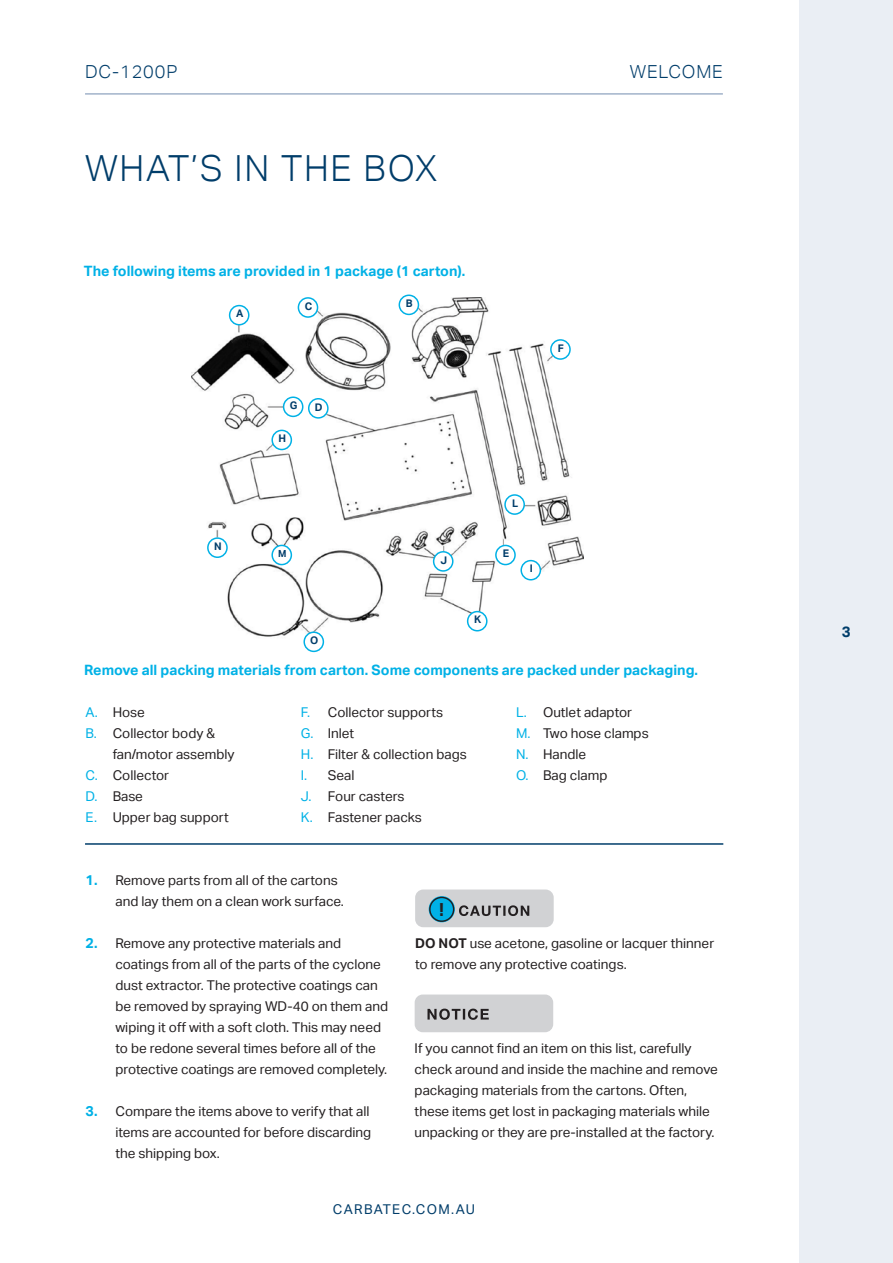
<style>
.page{position:relative;width:893px;height:1263px;background:#fff}
.page>*{position:absolute;margin:0;border:0;box-sizing:border-box;transform-origin:0 0}
._01_SECTION_HEAD{font:300 36px "Aktiv Grotesk";letter-spacing:.05em;color:#003d6a}
._03_FOLIO{font:300 18px "Aktiv Grotesk";letter-spacing:.05em;color:#003d6a}
.t1{font:700 18px "Aktiv Grotesk";color:#231f20}
.t2{font:700 15px "Aktiv Grotesk";color:#003d6a}
._03_BODY_BOLD_LIGHT_BLUE{font:700 14.25px "Aktiv Grotesk";color:#00b1e6}
._00_BODY{font:13.5px/21px "Aktiv Grotesk";color:#231f20}
.t3{font:13.5px "Aktiv Grotesk";letter-spacing:.1em;color:#003d6a}
._02_SUBHEAD_BLUE{font:700 10.5px "Aktiv Grotesk";color:#003d6a}
._02_SUBHEAD_BLUE-2{font:700 9.75px "Aktiv Grotesk";color:#003d6a}
.s1{color:#00b1e6}
.s2{font-weight:700;font-size:14.25px;color:#00b1e6}
.s3{font-weight:700}
</style>
<div class="page">
<div style="left:799px;top:0;width:94px;height:1263px;background:#eaeef4"></div>
<hr style="left:85px;top:94px;width:638px;height:1px;background:#738caf">
<img style="left:191px;top:297px;width:392px;height:349px">
<div style="left:415px;top:994px;width:138px;height:38px;background:#d1d2d4;border-radius:8px"></div>
<svg style="left:427px;top:1008px;width:62px;height:12px"></svg>
<div style="left:415px;top:889px;width:139px;height:38px;background:#d1d2d4;border-radius:8px"></div>
<svg style="left:459px;top:905px;width:70px;height:11px"></svg>
<svg style="left:429px;top:896px;width:26px;height:26px"></svg>
<div style="left:429px;top:897px;width:25px;height:25px;border:1px solid #231f20;border-radius:50%"></div>
<hr style="left:85px;top:843px;width:638px;height:2px;background:#003d6a">
<div style="left:304px;top:632px;width:19px;height:19px;background:#fff;border-radius:50%"></div>
<div style="left:303px;top:631px;width:21px;height:21px;border:2px solid #00b1e6;border-radius:50%"></div>
<div style="left:208px;top:538px;width:19px;height:19px;background:#fff;border-radius:50%"></div>
<div style="left:207px;top:537px;width:21px;height:21px;border:2px solid #00b1e6;border-radius:50%"></div>
<div style="left:272px;top:545px;width:19px;height:20px;background:#fff;border-radius:50%"></div>
<div style="left:271px;top:545px;width:21px;height:20px;border:2px solid #00b1e6;border-radius:50%"></div>
<div style="left:505px;top:495px;width:19px;height:19px;background:#fff;border-radius:50%"></div>
<div style="left:504px;top:494px;width:21px;height:21px;border:2px solid #00b1e6;border-radius:50%"></div>
<div style="left:468px;top:612px;width:19px;height:19px;background:#fff;border-radius:50%"></div>
<div style="left:467px;top:611px;width:21px;height:20px;border:2px solid #00b1e6;border-radius:50%"></div>
<div style="left:434px;top:552px;width:19px;height:19px;background:#fff;border-radius:50%"></div>
<div style="left:433px;top:551px;width:20px;height:21px;border:2px solid #00b1e6;border-radius:50%"></div>
<div style="left:521px;top:561px;width:19px;height:19px;background:#fff;border-radius:50%"></div>
<div style="left:520px;top:560px;width:21px;height:20px;border:2px solid #00b1e6;border-radius:50%"></div>
<div style="left:272px;top:430px;width:19px;height:19px;background:#fff;border-radius:50%"></div>
<div style="left:271px;top:430px;width:21px;height:20px;border:2px solid #00b1e6;border-radius:50%"></div>
<div style="left:284px;top:397px;width:19px;height:19px;background:#fff;border-radius:50%"></div>
<div style="left:283px;top:396px;width:20px;height:21px;border:2px solid #00b1e6;border-radius:50%"></div>
<div style="left:551px;top:340px;width:19px;height:19px;background:#fff;border-radius:50%"></div>
<div style="left:550px;top:339px;width:21px;height:21px;border:2px solid #00b1e6;border-radius:50%"></div>
<div style="left:496px;top:545px;width:19px;height:20px;background:#fff;border-radius:50%"></div>
<div style="left:495px;top:545px;width:21px;height:20px;border:2px solid #00b1e6;border-radius:50%"></div>
<div style="left:309px;top:399px;width:19px;height:19px;background:#fff;border-radius:50%"></div>
<div style="left:308px;top:398px;width:21px;height:21px;border:2px solid #00b1e6;border-radius:50%"></div>
<div style="left:298px;top:298px;width:20px;height:19px;background:#fff;border-radius:50%"></div>
<div style="left:298px;top:297px;width:20px;height:21px;border:2px solid #00b1e6;border-radius:50%"></div>
<div style="left:399px;top:295px;width:19px;height:19px;background:#fff;border-radius:50%"></div>
<div style="left:399px;top:294px;width:20px;height:21px;border:2px solid #00b1e6;border-radius:50%"></div>
<div style="left:230px;top:306px;width:19px;height:19px;background:#fff;border-radius:50%"></div>
<div style="left:229px;top:305px;width:20px;height:20px;border:2px solid #00b1e6;border-radius:50%"></div>
<h2 class="_03_FOLIO" style="left:85px;top:61px;width:94px">DC-1200P</h2>
<p class="_01_SECTION_HEAD" style="left:85px;top:147px;width:354px">WHAT’S IN THE BOX</p>
<p class="_03_BODY_BOLD_LIGHT_BLUE" style="left:84px;top:263px;width:383px">The following items are provided in 1 package (1 carton).</p>
<p class="_02_SUBHEAD_BLUE" style="left:236px;top:308px;width:9px">A</p>
<p class="_02_SUBHEAD_BLUE" style="left:305px;top:300px;width:9px">C</p>
<p class="_02_SUBHEAD_BLUE" style="left:406px;top:297px;width:8px">B</p>
<p class="_02_SUBHEAD_BLUE" style="left:214px;top:540px;width:9px">N</p>
<p class="_02_SUBHEAD_BLUE" style="left:290px;top:399px;width:9px">G</p>
<p class="_02_SUBHEAD_BLUE" style="left:278px;top:432px;width:9px">H</p>
<p class="_02_SUBHEAD_BLUE" style="left:315px;top:401px;width:9px">D</p>
<p class="_02_SUBHEAD_BLUE-2" style="left:278px;top:548px;width:10px">M</p>
<p class="_02_SUBHEAD_BLUE" style="left:310px;top:634px;width:10px">O</p>
<p class="_02_SUBHEAD_BLUE" style="left:440px;top:554px;width:8px">J</p>
<p class="_02_SUBHEAD_BLUE" style="left:474px;top:614px;width:9px">K</p>
<p class="_02_SUBHEAD_BLUE" style="left:512px;top:497px;width:8px">L</p>
<p class="_02_SUBHEAD_BLUE" style="left:503px;top:547px;width:8px">E</p>
<p class="_02_SUBHEAD_BLUE" style="left:530px;top:563px;width:5px">I</p>
<p class="_02_SUBHEAD_BLUE" style="left:558px;top:342px;width:8px">F</p>
<p class="_03_FOLIO" style="left:630px;top:61px;width:95px">WELCOME</p>
<p class="_03_BODY_BOLD_LIGHT_BLUE" style="left:84px;top:662px;width:615px">Remove all packing materials from carton. Some components are packed under packaging.</p>
<p class="_00_BODY" style="left:86px;top:702px;width:61px"><span class="s1">A.</span> Hose</p>
<p class="_00_BODY" style="left:113px;top:723px;width:123px;text-indent:-27px"><span class="s1">B.</span> Collector body &amp; fan/motor assembly</p>
<p class="_00_BODY" style="left:86px;top:765px;width:85px"><span class="s1">C.</span> Collector</p>
<p class="_00_BODY" style="left:86px;top:786px;width:59px"><span class="s1">D.</span> Base</p>
<p class="_00_BODY" style="left:86px;top:807px;width:145px"><span class="s1">E.</span> Upper bag support</p>
<p class="_00_BODY" style="left:301px;top:702px;width:144px"><span class="s1">F.</span> Collector supports</p>
<p class="_00_BODY" style="left:301px;top:723px;width:55px"><span class="s1">G.</span> Inlet</p>
<p class="_00_BODY" style="left:301px;top:744px;width:167px"><span class="s1">H.</span> Filter &amp; collection bags</p>
<p class="_00_BODY" style="left:301px;top:765px;width:55px"><span class="s1">I.</span> Seal</p>
<p class="_00_BODY" style="left:301px;top:786px;width:105px"><span class="s1">J.</span> Four casters</p>
<p class="_00_BODY" style="left:301px;top:807px;width:122px"><span class="s1">K.</span> Fastener packs</p>
<p class="_00_BODY" style="left:516px;top:702px;width:118px"><span class="s1">L.</span> Outlet adaptor</p>
<p class="_00_BODY" style="left:516px;top:723px;width:134px"><span class="s1">M.</span> Two hose clamps</p>
<p class="_00_BODY" style="left:516px;top:744px;width:72px"><span class="s1">N.</span> Handle</p>
<p class="_00_BODY" style="left:516px;top:765px;width:93px"><span class="s1">O.</span> Bag clamp</p>
<p class="_00_BODY" style="left:115px;top:870px;width:230px;text-indent:-30px"><span class="s2">1.</span> Remove parts from all of the cartons and lay them on a clean work surface.</p>
<p class="_00_BODY" style="left:115px;top:933px;width:274px;text-indent:-30px"><span class="s2">2.</span> Remove any protective materials and coatings from all of the parts of the cyclone dust extractor. The protective coatings can be removed by spraying WD-40 on them and wiping it off with a soft cloth. This may need to be redone several times before all of the protective coatings are removed completely.</p>
<p class="_00_BODY" style="left:115px;top:1101px;width:257px;text-align:justify;text-indent:-30px"><span class="s2">3.</span> Compare the items above to verify that all items are accounted for before discarding the shipping box.</p>
<p class="t1" style="left:439px;top:900px;width:6px">!</p>
<p class="_00_BODY" style="left:415px;top:933px;width:301px"><span class="s3">DO NOT</span> use acetone, gasoline or lacquer thinner to remove any protective coatings.</p>
<p class="_00_BODY" style="left:415px;top:1038px;width:305px">If you cannot find an item on this list, carefully check around and inside the machine and remove packaging materials from the cartons. Often, these items get lost in packaging materials while unpacking or they are pre-installed at the factory.</p>
<p class="t3" style="left:333px;top:1201px;width:144px">CARBATEC.COM.AU</p>
<p class="t2" style="left:842px;top:623px;width:10px">3</p>
</div>
